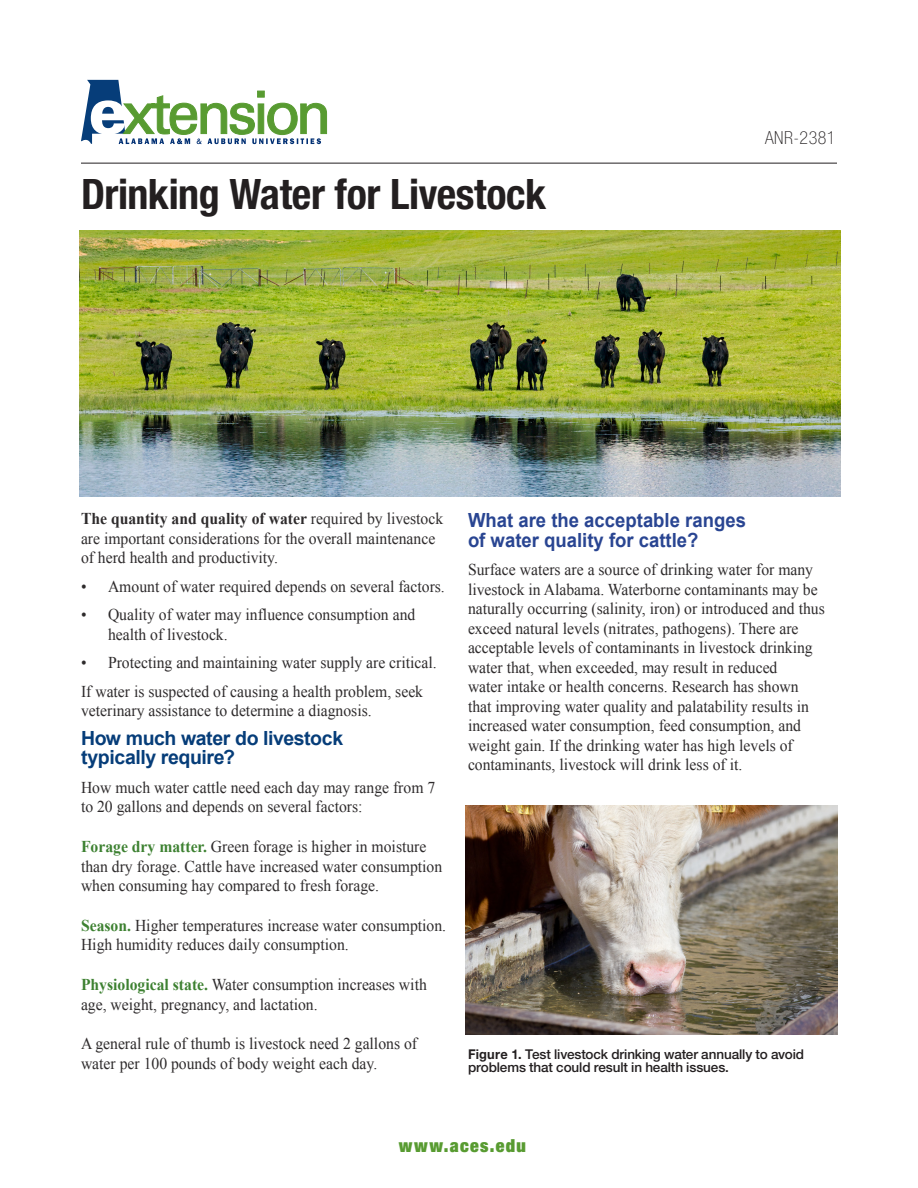
<style>
.page{position:relative;width:918px;height:1188px;background:#fff}
.page>*{position:absolute;margin:0;border:0;box-sizing:border-box;transform-origin:0 0}
.t1{font:700 condensed 42px "Helvetica Neue LT Std";letter-spacing:-.01em;color:#231f20}
.bullet{font:700 19.5px/19.5px "Arial";color:#294592;scale:.95 1}
.bullet-2{font:700 19.5px/19.5px "Arial";letter-spacing:-.02em;color:#063d79}
.t2{font:900 condensed 18px "Helvetica Neue LT Std";letter-spacing:.075em;color:#589b31}
.level_2{font:100 condensed 18px "Helvetica Neue LT Std";letter-spacing:.025em;color:#231f20}
.bullet-3{font:16.5px/19.5px "Times New Roman";color:#2e2b2c;scale:.95 1}
.cutline{font:500 13.5px/13.5px "Helvetica Neue LT Std";letter-spacing:-.01em;color:#231f20}
.s1{font-weight:700}
.s2{font-weight:700;color:#3d8131}
</style>
<div class="page">
<svg style="left:81px;top:80px;width:246px;height:64px"></svg>
<hr style="left:81px;top:163px;width:756px;height:1px;background:#231f20">
<img style="left:466px;top:805px;width:372px;height:229px">
<img style="left:79px;top:230px;width:762px;height:267px">
<p class="t1" style="left:81px;top:168px;width:467px">Drinking Water for Livestock</p>
<p class="level_2" style="left:765px;top:128px;width:72px">ANR-2381</p>
<p class="bullet-3" style="left:81px;top:509px;width:383px"><span class="s1">The quantity and quality of water</span> required by livestock are important considerations for the overall maintenance of herd health and productivity.</p>
<p class="bullet-3" style="left:81px;top:576px;width:385px">• Amount of water required depends on several factors.</p>
<p class="bullet-3" style="left:108px;top:605px;width:325px;text-indent:-27px">• Quality of water may influence consumption and health of livestock.</p>
<p class="bullet-3" style="left:81px;top:653px;width:376px">• Protecting and maintaining water supply are critical.</p>
<p class="bullet-3" style="left:81px;top:681px;width:362px">If water is suspected of causing a health problem, seek veterinary assistance to determine a diagnosis.</p>
<p class="bullet-2" style="left:81px;top:729px;width:264px">How much water do livestock typically require?</p>
<p class="bullet-3" style="left:81px;top:777px;width:374px">How much water cattle need each day may range from 7 to 20 gallons and depends on several factors:</p>
<p class="bullet-3" style="left:81px;top:837px;width:382px"><span class="s2">Forage dry matter.</span> Green forage is higher in moisture than dry forage. Cattle have increased water consumption when consuming hay compared to fresh forage.</p>
<p class="bullet-3" style="left:81px;top:915px;width:386px"><span class="s2">Season.</span> Higher temperatures increase water consumption.<br>High humidity reduces daily consumption.</p>
<p class="bullet-3" style="left:81px;top:975px;width:366px"><span class="s2">Physiological state.</span> Water consumption increases with age, weight, pregnancy, and lactation.</p>
<p class="bullet-3" style="left:81px;top:1034px;width:355px">A general rule of thumb is livestock need 2 gallons of water per 100 pounds of body weight each day.</p>
<p class="cutline" style="left:468px;top:1047px;width:338px"><span class="s1">Figure 1.</span> Test livestock drinking water annually to avoid problems that could result in health issues.</p>
<p class="bullet" style="left:468px;top:511px;width:294px">What are the acceptable ranges of water quality for cattle?</p>
<p class="bullet-3" style="left:468px;top:560px;width:377px">Surface waters are a source of drinking water for many livestock in Alabama. Waterborne contaminants may be naturally occurring (salinity, iron) or introduced and thus exceed natural levels (nitrates, pathogens). There are acceptable levels of contaminants in livestock drinking water that, when exceeded, may result in reduced<br>water intake or health concerns. Research has shown that improving water quality and palatability results in increased water consumption, feed consumption, and weight gain. If the drinking water has high levels of contaminants, livestock will drink less of it.</p>
<p class="t2" style="left:399px;top:1134px;width:128px">www.aces.edu</p>
</div>
